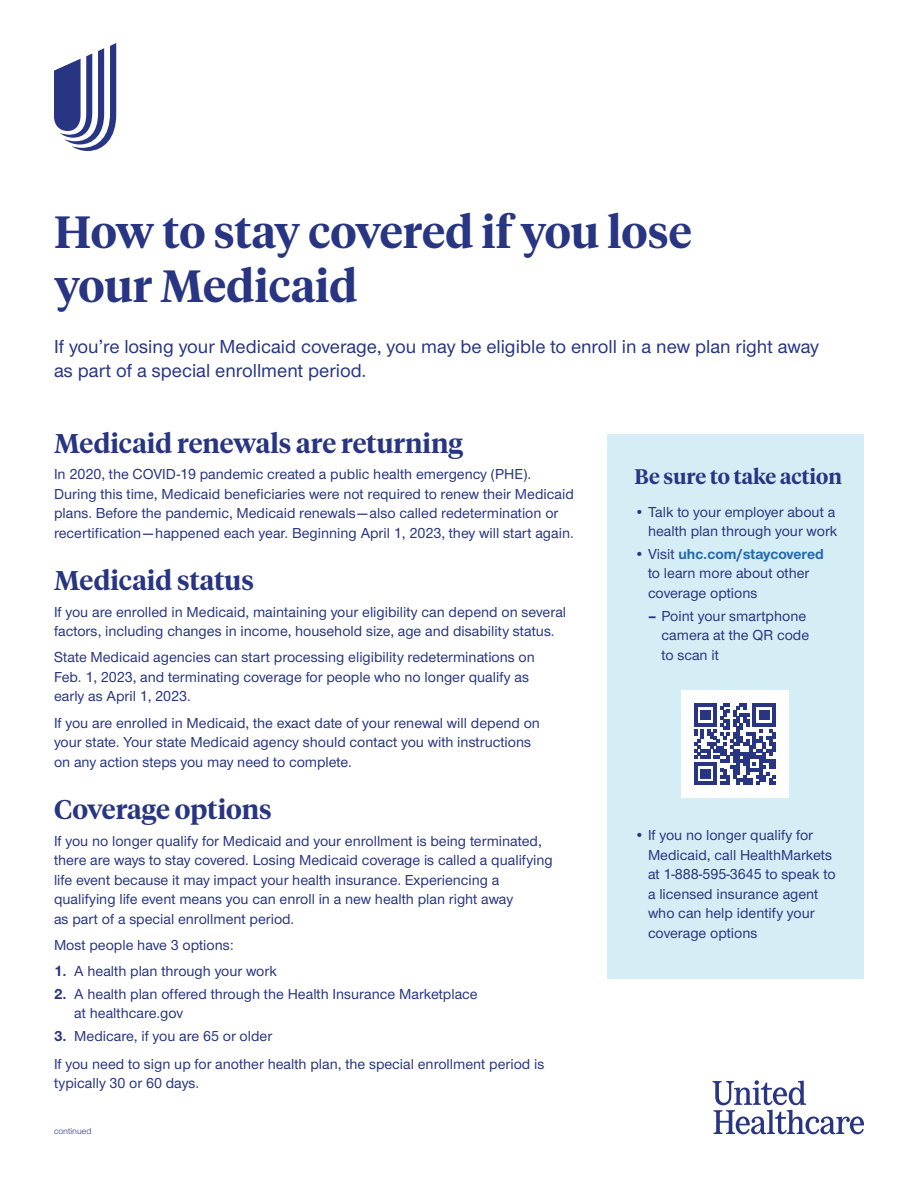
<style>
.page{position:relative;width:918px;height:1188px;background:#fff}
.page>*{position:absolute;margin:0;border:0;box-sizing:border-box;transform-origin:0 0}
.t1{font:600 45px/54px "UHC Serif Headline";color:#283582}
.t2{font:600 27px "UHC Serif Headline";color:#283582}
.t3{font:600 21px "UHC Serif Headline";color:#283582}
.t4{font:500 19.5px/24px "UHC Sans";color:#283582}
.t5{font:500 15px/19.5px "UHC Sans";color:#283582}
.t6{font:9px "UHC Sans";color:#283582}
.s1{font-weight:700}
.s2{font-weight:700;color:#2468ae}
</style>
<div class="page">
<svg style="left:713px;top:1080px;width:151px;height:54px"></svg>
<svg style="left:54px;top:43px;width:62px;height:108px"></svg>
<div style="left:608px;top:434px;width:256px;height:544px;background:#d5eef5"></div>
<div style="left:681px;top:690px;width:108px;height:108px;background:#fff"></div>
<svg style="left:694px;top:703px;width:82px;height:82px"></svg>
<h1 class="t1" style="left:54px;top:203px;width:639px">How to stay covered if you lose your Medicaid</h1>
<h3 class="t4" style="left:54px;top:334px;width:767px">If you’re losing your Medicaid coverage, you may be eligible to enroll in a new plan right away as part of a special enrollment period.</h3>
<h2 class="t2" style="left:54px;top:425px;width:411px">Medicaid renewals are returning</h2>
<p class="t5" style="left:54px;top:464px;width:521px">In 2020, the COVID-19 pandemic created a public health emergency (PHE).<br>During this time, Medicaid beneficiaries were not required to renew their Medicaid plans. Before the pandemic, Medicaid renewals—also called redetermination or recertification—happened each year. Beginning April 1, 2023, they will start again.</p>
<h2 class="t2" style="left:54px;top:562px;width:201px">Medicaid status</h2>
<p class="t5" style="left:54px;top:601px;width:514px">If you are enrolled in Medicaid, maintaining your eligibility can depend on several factors, including changes in income, household size, age and disability status.</p>
<p class="t5" style="left:54px;top:647px;width:482px">State Medicaid agencies can start processing eligibility redeterminations on<br>Feb. 1, 2023, and terminating coverage for people who no longer qualify as early as April 1, 2023.</p>
<p class="t5" style="left:54px;top:712px;width:488px">If you are enrolled in Medicaid, the exact date of your renewal will depend on your state. Your state Medicaid agency should contact you with instructions on any action steps you may need to complete.</p>
<h2 class="t2" style="left:54px;top:791px;width:219px">Coverage options</h2>
<p class="t5" style="left:54px;top:830px;width:500px">If you no longer qualify for Medicaid and your enrollment is being terminated, there are ways to stay covered. Losing Medicaid coverage is called a qualifying life event because it may impact your health insurance. Experiencing a qualifying life event means you can enroll in a new health plan right away<br>as part of a special enrollment period.</p>
<p class="t5" style="left:54px;top:934px;width:181px">Most people have 3 options:</p>
<p class="t5" style="left:54px;top:961px;width:224px"><span class="s1">1.</span> A health plan through your work</p>
<p class="t5" style="left:74px;top:984px;width:405px;text-indent:-20px"><span class="s1">2.</span> A health plan offered through the Health Insurance Marketplace at healthcare.gov</p>
<p class="t5" style="left:54px;top:1022px;width:492px;line-height:27.3px"><span class="s1">3.</span> Medicare, if you are 65 or older<br>If you need to sign up for another health plan, the special enrollment period is</p>
<p class="t5" style="left:54px;top:1073px;width:147px">typically 30 or 60 days.</p>
<p class="t6" style="left:54px;top:1125px;width:39px">continued</p>
<h3 class="t3" style="left:634px;top:462px;width:209px">Be sure to take action</h3>
<p class="t5" style="left:634px;top:501px;width:204px;text-align:right">• Talk to your employer about a health plan through your work</p>
<p class="t5" style="left:648px;top:544px;width:177px;text-indent:-14px">• Visit <span class="s2">uhc.com/staycovered </span>to learn more about other coverage options</p>
<p class="t5" style="left:662px;top:605px;width:149px;text-indent:-14px"><span class="s1">–</span> Point your smartphone camera at the QR code to scan it</p>
<p class="t5" style="left:648px;top:825px;width:189px;text-indent:-14px">• If you no longer qualify for<br>Medicaid, call HealthMarkets at 1-888-595-3645 to speak to a licensed insurance agent who can help identify your coverage options</p>
</div>
